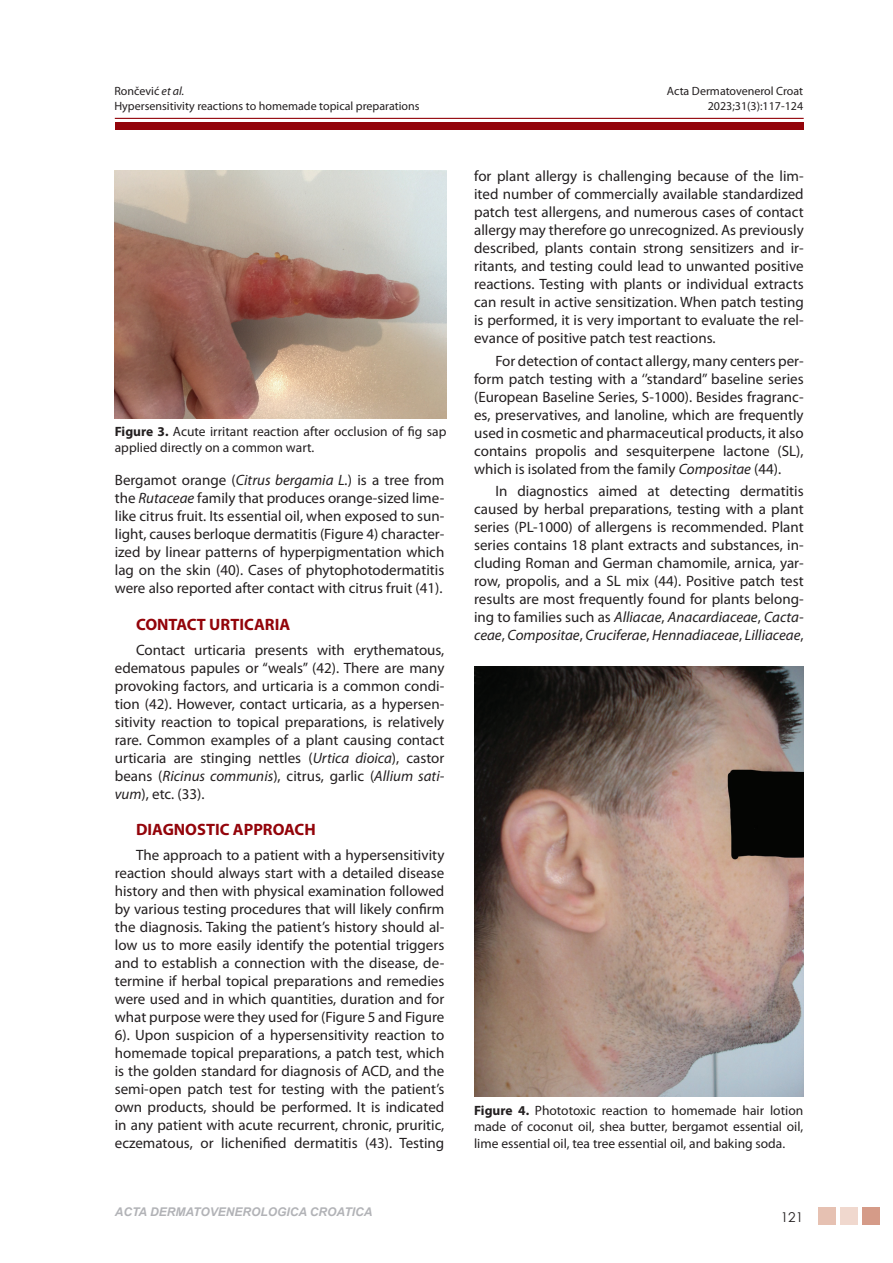
<style>
.page{position:relative;width:893px;height:1263px;background:#fff}
.page>*{position:absolute;margin:0;border:0;box-sizing:border-box;transform-origin:0 0}
.t1{font:700 16.5px "Myriad Pro";color:#93040a}
.t2{font:15px/18px "Myriad Pro";color:#231f20;text-align:justify}
.t3{font:13.5px/16.2px "Myriad Pro";color:#231f20}
.t4{font:13.5px "Century Gothic";color:#231f20}
.t5{font:12px "Myriad Pro";color:#231f20}
.t6{font:italic 700 12px "Arial";color:#b2b3b7}
.s1{font-style:italic}
.s2{font-weight:700}
</style>
<div class="page">
<div style="left:115px;top:122px;width:689px;height:8px;background:#93040a"></div>
<hr style="left:115px;top:118px;width:689px;height:1px;background:#93040a">
<div style="left:818px;top:1207px;width:18px;height:18px;background:#e6c1b2"></div>
<div style="left:840px;top:1207px;width:18px;height:18px;background:#f0d8ce"></div>
<div style="left:863px;top:1207px;width:17px;height:18px;background:#d59b88"></div>
<img style="left:115px;top:170px;width:331px;height:249px">
<img style="left:474px;top:666px;width:329px;height:431px">
<p class="t5" style="left:114px;top:84px;width:71px">Rončević <span class="s1">et al.</span></p>
<p class="t5" style="left:667px;top:84px;width:138px">Acta Dermatovenerol Croat</p>
<p class="t5" style="left:114px;top:98px;width:307px">Hypersensitivity reactions to homemade topical preparations</p>
<p class="t5" style="left:708px;top:98px;width:97px">2023;31(3):117-124</p>
<p class="t3" style="left:115px;top:423px;width:333px"><span class="s2">Figure 3.</span> Acute irritant reaction after occlusion of fig sap applied directly on a common wart.</p>
<p class="t2" style="left:115px;top:471px;width:331px">Bergamot orange (<span class="s1">Citrus bergamia L.</span>) is a tree from the <span class="s1">Rutaceae</span> family that produces orange-sized lime&shy;like citrus fruit. Its essential oil, when exposed to sun&shy;light, causes berloque dermatitis (Figure 4) character&shy;ized by linear patterns of hyperpigmentation which lag on the skin (40). Cases of phytophotodermatitis were also reported after contact with citrus fruit (41).</p>
<p class="t1" style="left:136px;top:614px;width:156px">CONTACT URTICARIA</p>
<p class="t2" style="left:115px;top:640px;width:331px;text-indent:21px">Contact urticaria presents with erythematous, edematous papules or “weals” (42). There are many provoking factors, and urticaria is a common condi&shy;tion (42). However, contact urticaria, as a hypersen&shy;sitivity reaction to topical preparations, is relatively rare. Common examples of a plant causing contact urticaria are stinging nettles (<span class="s1">Urtica dioica</span>), castor beans (<span class="s1">Ricinus communis</span>), citrus, garlic (<span class="s1">Allium sati&shy;vum</span>), etc. (33).</p>
<p class="t1" style="left:136px;top:819px;width:181px">DIAGNOSTIC APPROACH</p>
<p class="t2" style="left:115px;top:845px;width:331px;text-indent:21px">The approach to a patient with a hypersensitivity reaction should always start with a detailed disease history and then with physical examination followed by various testing procedures that will likely confirm the diagnosis. Taking the patient’s history should al&shy;low us to more easily identify the potential triggers and to establish a connection with the disease, de&shy;termine if herbal topical preparations and remedies were used and in which quantities, duration and for what purpose were they used for (Figure 5 and Figure 6). Upon suspicion of a hypersensitivity reaction to homemade topical preparations, a patch test, which is the golden standard for diagnosis of ACD, and the semi-open patch test for testing with the patient’s own products, should be performed. It is indicated in any patient with acute recurrent, chronic, pruritic, eczematous, or lichenified dermatitis (43). Testing</p>
<p class="t6" style="left:115px;top:1203px;width:259px">ACTA DERMATOVENEROLOGICA CROATICA</p>
<p class="t2" style="left:474px;top:167px;width:331px">for plant allergy is challenging because of the lim&shy;ited number of commercially available standardized patch test allergens, and numerous cases of contact allergy may therefore go unrecognized. As previously described, plants contain strong sensitizers and ir&shy;ritants, and testing could lead to unwanted positive reactions. Testing with plants or individual extracts can result in active sensitization. When patch testing is performed, it is very important to evaluate the rel&shy;evance of positive patch test reactions.</p>
<p class="t2" style="left:474px;top:351px;width:331px;text-indent:21px">For detection of contact allergy, many centers per&shy;form patch testing with a ‘’standard’’ baseline series (European Baseline Series, S-1000). Besides fragranc&shy;es, preservatives, and lanoline, which are frequently used in cosmetic and pharmaceutical products, it also contains propolis and sesquiterpene lactone (SL), which is isolated from the family <span class="s1">Compositae</span> (44).</p>
<p class="t2" style="left:474px;top:482px;width:331px;text-indent:21px">In diagnostics aimed at detecting dermatitis caused by herbal preparations, testing with a plant series (PL-1000) of allergens is recommended. Plant series contains 18 plant extracts and substances, in&shy;cluding Roman and German chamomile, arnica, yar&shy;row, propolis, and a SL mix (44). Positive patch test results are most frequently found for plants belong&shy;ing to families such as <span class="s1">Alliacae</span>, <span class="s1">Anacardiaceae</span>, <span class="s1">Cacta&shy;ceae</span>, <span class="s1">Compositae</span>, <span class="s1">Cruciferae</span>, <span class="s1">Hennadiaceae</span>, <span class="s1">Lilliaceae</span>,</p>
<p class="t3" style="left:474px;top:1102px;width:331px;text-align:justify"><span class="s2">Figure 4.</span> Phototoxic reaction to homemade hair lotion made of coconut oil, shea butter, bergamot essential oil, lime essential oil, tea tree essential oil, and baking soda.</p>
<p class="t4" style="left:781px;top:1207px;width:24px">121</p>
</div>
